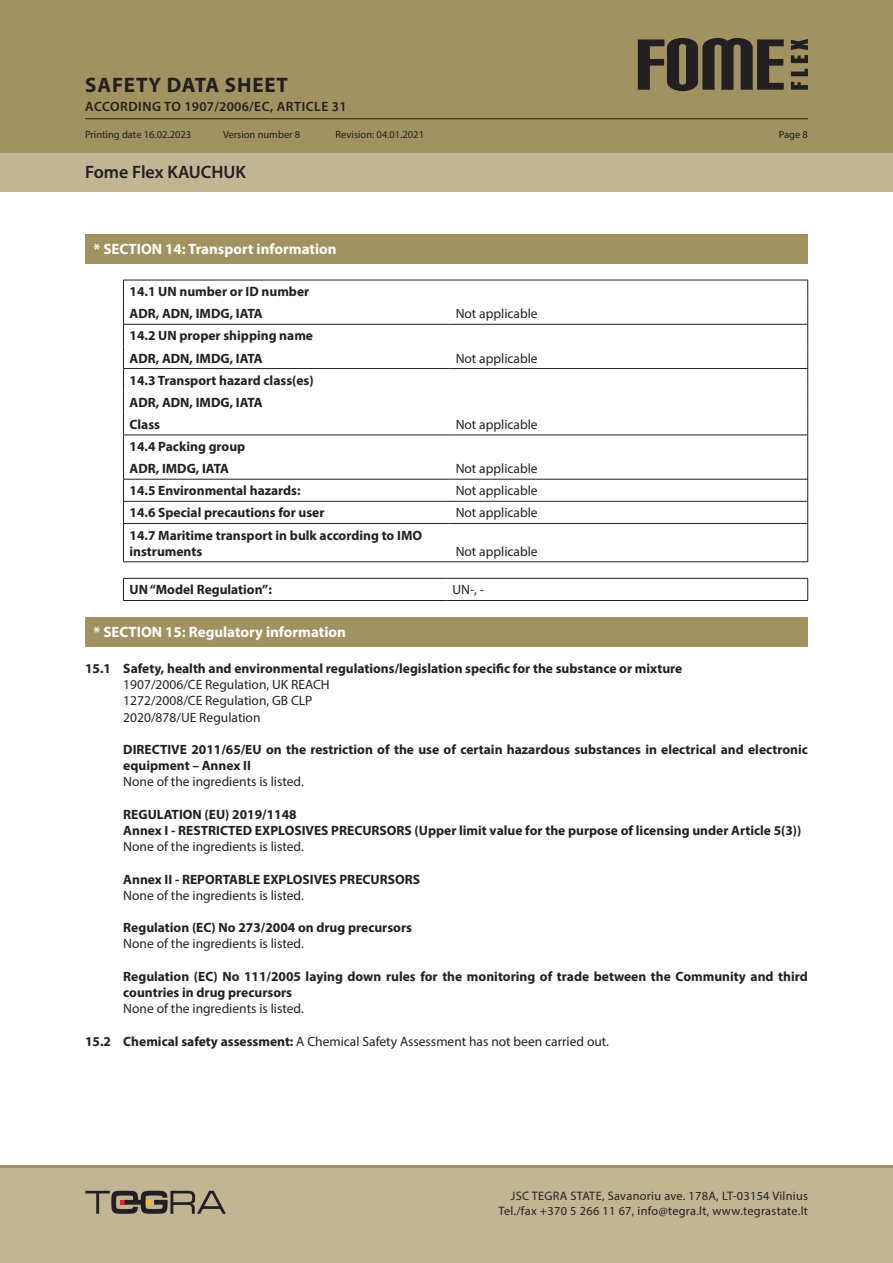
<style>
.page{position:relative;width:893px;height:1263px;background:#fff}
.page>*{position:absolute;margin:0;border:0;box-sizing:border-box;transform-origin:0 0}
.t1{font:700 21px "Myriad Pro";letter-spacing:.04em;color:#231f20}
.t2{font:600 18px "Myriad Pro";color:#231f20}
.SECTION{font:700 15px "Myriad Pro";color:#fff}
.Tekstas_BOLD{font:700 13.5px/16.2px "Myriad Pro";color:#231f20}
.Tekstas_paprastas{font:13.5px "Myriad Pro";color:#231f20}
._1_1_Skyrius{font:700 13.5px "Myriad Pro";color:#231f20}
._1_1_Skyrius-2{font:13.5px "Myriad Pro";color:#231f20}
.t3{font:600 13.5px "Myriad Pro";letter-spacing:.04em;color:#231f20}
.t4{font:12.3px/14.7px "Myriad Pro";letter-spacing:.025em;color:#231f20;text-align:right}
.t5{font:10.5px "Myriad Pro";color:#231f20}
.s1{font-weight:700}
</style>
<div class="page">
<div style="left:0;top:0;width:893px;height:191px;background:#a29161"></div>
<div style="left:0;top:153px;width:893px;height:38px;background:#c2b594"></div>
<div style="left:0;top:1165px;width:893px;height:98px;background:#c2b594"></div>
<hr style="left:0;top:1165px;width:893px;height:2px;background:#a29161">
<hr style="left:85px;top:118px;width:723px;height:1px;background:#231f20">
<svg style="left:791px;top:82px;width:17px;height:8px"></svg>
<svg style="left:791px;top:69px;width:17px;height:7px"></svg>
<svg style="left:791px;top:39px;width:17px;height:24px"></svg>
<svg style="left:638px;top:38px;width:146px;height:53px"></svg>
<svg style="left:85px;top:1191px;width:141px;height:23px"></svg>
<div style="left:85px;top:234px;width:723px;height:30px;background:#a29161"></div>
<hr style="left:123px;top:280px;width:327px;height:1px;background:#231f20">
<hr style="left:450px;top:280px;width:358px;height:1px;background:#231f20">
<hr style="left:123px;top:324px;width:327px;height:1px;background:#231f20">
<hr style="left:450px;top:324px;width:358px;height:1px;background:#231f20">
<hr style="left:123px;top:368px;width:327px;height:1px;background:#231f20">
<hr style="left:450px;top:368px;width:358px;height:1px;background:#231f20">
<hr style="left:123px;top:479px;width:327px;height:1px;background:#231f20">
<hr style="left:450px;top:479px;width:358px;height:1px;background:#231f20">
<hr style="left:123px;top:501px;width:327px;height:1px;background:#231f20">
<hr style="left:450px;top:501px;width:358px;height:1px;background:#231f20">
<hr style="left:123px;top:523px;width:327px;height:1px;background:#231f20">
<hr style="left:123px;top:524px;width:1px;height:38px;background:#231f20">
<hr style="left:450px;top:523px;width:358px;height:1px;background:#231f20">
<hr style="left:807px;top:524px;width:1px;height:38px;background:#231f20">
<hr style="left:123px;top:561px;width:327px;height:1px;background:#231f20">
<hr style="left:450px;top:561px;width:358px;height:1px;background:#231f20">
<hr style="left:123px;top:435px;width:327px;height:1px;background:#231f20">
<svg style="left:123px;top:280px;width:1px;height:243px"></svg>
<hr style="left:450px;top:435px;width:358px;height:1px;background:#231f20">
<svg style="left:807px;top:280px;width:1px;height:243px"></svg>
<hr style="left:123px;top:578px;width:323px;height:1px;background:#231f20">
<svg style="left:123px;top:578px;width:1px;height:22px"></svg>
<hr style="left:446px;top:578px;width:362px;height:1px;background:#231f20">
<svg style="left:807px;top:578px;width:1px;height:22px"></svg>
<hr style="left:123px;top:600px;width:323px;height:1px;background:#231f20">
<hr style="left:446px;top:600px;width:362px;height:1px;background:#231f20">
<div style="left:85px;top:617px;width:723px;height:30px;background:#a29161"></div>
<h1 class="t1" style="left:85px;top:71px;width:204px">SAFETY DATA SHEET</h1>
<p class="t3" style="left:85px;top:98px;width:263px">ACCORDING TO 1907/2006/EC, ARTICLE 31</p>
<p class="t5" style="left:85px;top:128px;width:108px">Printing date 16.02.2023</p>
<p class="t5" style="left:223px;top:128px;width:79px">Version number 8</p>
<p class="t5" style="left:336px;top:128px;width:90px">Revision: 04.01.2021</p>
<p class="t5" style="left:779px;top:128px;width:31px">Page 8</p>
<h2 class="t2" style="left:85px;top:160px;width:163px">Fome Flex KAUCHUK</h2>
<p class="SECTION" style="left:94px;top:240px;width:245px">* SECTION 14: Transport information</p>
<p class="_1_1_Skyrius" style="left:129px;top:283px;width:181px">14.1 UN number or ID number</p>
<p class="_1_1_Skyrius" style="left:129px;top:305px;width:135px">ADR, ADN, IMDG, IATA</p>
<p class="Tekstas_paprastas" style="left:456px;top:305px;width:84px">Not applicable</p>
<p class="_1_1_Skyrius" style="left:129px;top:327px;width:185px">14.2 UN proper shipping name</p>
<p class="_1_1_Skyrius" style="left:129px;top:349px;width:135px">ADR, ADN, IMDG, IATA</p>
<p class="Tekstas_paprastas" style="left:456px;top:350px;width:84px">Not applicable</p>
<p class="_1_1_Skyrius" style="left:129px;top:371px;width:186px">14.3 Transport hazard class(es)</p>
<p class="_1_1_Skyrius" style="left:129px;top:393px;width:135px">ADR, ADN, IMDG, IATA</p>
<p class="_1_1_Skyrius" style="left:129px;top:416px;width:32px">Class</p>
<p class="Tekstas_paprastas" style="left:456px;top:416px;width:84px">Not applicable</p>
<p class="_1_1_Skyrius" style="left:129px;top:438px;width:117px">14.4 Packing group</p>
<p class="_1_1_Skyrius" style="left:129px;top:460px;width:101px">ADR, IMDG, IATA</p>
<p class="Tekstas_paprastas" style="left:456px;top:460px;width:84px">Not applicable</p>
<p class="_1_1_Skyrius" style="left:129px;top:482px;width:173px">14.5 Environmental hazards:</p>
<p class="Tekstas_paprastas" style="left:456px;top:482px;width:84px">Not applicable</p>
<p class="_1_1_Skyrius" style="left:129px;top:504px;width:197px">14.6 Special precautions for user</p>
<p class="Tekstas_paprastas" style="left:456px;top:505px;width:84px">Not applicable</p>
<p class="Tekstas_BOLD" style="left:129px;top:526px;width:294px">14.7 Maritime transport in bulk according to IMO instruments</p>
<p class="Tekstas_paprastas" style="left:456px;top:543px;width:84px">Not applicable</p>
<p class="Tekstas_BOLD" style="left:129px;top:581px;width:144px">UN “Model Regulation”:</p>
<p class="Tekstas_paprastas" style="left:452px;top:582px;width:33px">UN-, -</p>
<p class="SECTION" style="left:94px;top:622px;width:254px">* SECTION 15: Regulatory information</p>
<p class="_1_1_Skyrius" style="left:85px;top:660px;width:599px">15.1 Safety, health and environmental regulations/legislation specific for the substance or mixture</p>
<p class="Tekstas_paprastas" style="left:123px;top:676px;width:208px">1907/2006/CE Regulation, UK REACH</p>
<p class="Tekstas_paprastas" style="left:123px;top:693px;width:191px">1272/2008/CE Regulation, GB CLP</p>
<p class="Tekstas_paprastas" style="left:123px;top:709px;width:139px">2020/878/UE Regulation</p>
<p class="Tekstas_BOLD" style="left:123px;top:741px;width:686px">DIRECTIVE 2011/65/EU on the restriction of the use of certain hazardous substances in electrical and electronic equipment – Annex II</p>
<p class="Tekstas_paprastas" style="left:123px;top:774px;width:182px">None of the ingredients is listed.</p>
<p class="Tekstas_BOLD" style="left:123px;top:806px;width:175px">REGULATION (EU) 2019/1148</p>
<p class="Tekstas_BOLD" style="left:123px;top:822px;width:680px">Annex I - RESTRICTED EXPLOSIVES PRECURSORS (Upper limit value for the purpose of licensing under Article 5(3))</p>
<p class="Tekstas_paprastas" style="left:123px;top:838px;width:182px">None of the ingredients is listed.</p>
<p class="Tekstas_BOLD" style="left:123px;top:870px;width:298px">Annex II - REPORTABLE EXPLOSIVES PRECURSORS</p>
<p class="Tekstas_paprastas" style="left:123px;top:887px;width:182px">None of the ingredients is listed.</p>
<p class="Tekstas_BOLD" style="left:123px;top:919px;width:290px">Regulation (EC) No 273/2004 on drug precursors</p>
<p class="Tekstas_paprastas" style="left:123px;top:936px;width:182px">None of the ingredients is listed.</p>
<p class="Tekstas_BOLD" style="left:123px;top:968px;width:686px">Regulation (EC) No 111/2005 laying down rules for the monitoring of trade between the Community and third countries in drug precursors</p>
<p class="Tekstas_paprastas" style="left:123px;top:1000px;width:182px">None of the ingredients is listed.</p>
<p class="_1_1_Skyrius-2" style="left:85px;top:1033px;width:526px"><span class="s1">15.2 Chemical safety assessment:</span> A Chemical Safety Assessment has not been carried out.</p>
<p class="t4" style="left:498px;top:1188px;width:311px">JSC TEGRA STATE, Savanoriu ave. 178A, LT-03154 Vilnius<br>Tel./fax +370 5 266 11 67, info@tegra.lt, www.tegrastate.lt</p>
</div>
